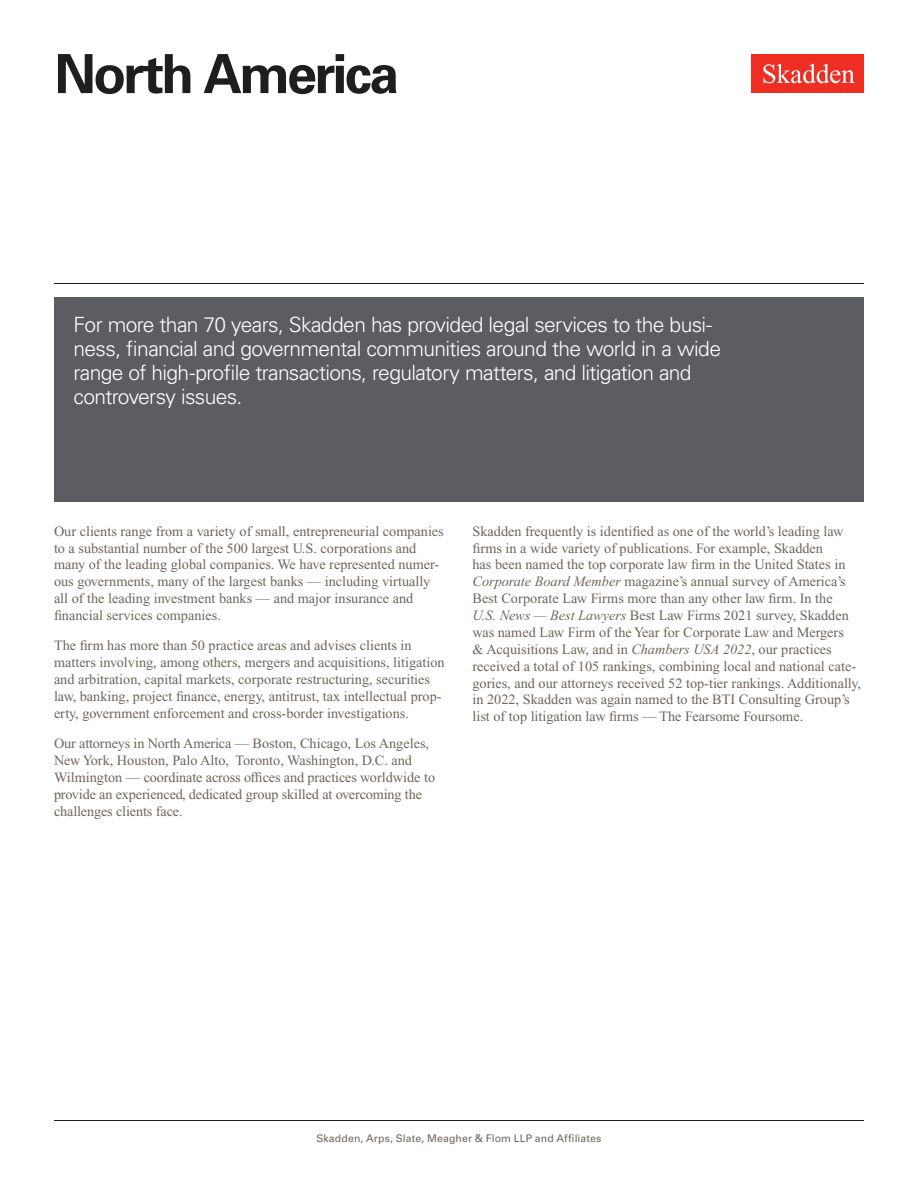
<style>
.page{position:relative;width:918px;height:1188px;background:#fff}
.page>*{position:absolute;margin:0;border:0;box-sizing:border-box;transform-origin:0 0}
.Practice_Area{font:700 54px "Univers LT Std";letter-spacing:-.055em;color:#1e1e1d}
.Feature_Box{font:300 21px/24px "Univers LT Std";letter-spacing:-.03em;color:#fff}
.Main_Body{font:14.25px/16.8px "Times New Roman PS Std";color:#726458}
.t1{font:10.5px "Univers LT Std";letter-spacing:.01em;color:#726458}
.s1{font-style:italic}
</style>
<div class="page">
<div style="left:752px;top:54px;width:112px;height:39px;background:#ee2e22"></div>
<svg style="left:763px;top:64px;width:92px;height:19px"></svg>
<div style="left:54px;top:297px;width:810px;height:205px;background:#5b5d62"></div>
<hr style="left:54px;top:1120px;width:810px;height:1px;background:#1e1e1d">
<hr style="left:54px;top:283px;width:810px;height:1px;background:#1e1e1d">
<h1 class="Practice_Area" style="left:54px;top:42px;width:347px">North America</h1>
<h2 class="Feature_Box" style="left:74px;top:312px;width:649px">For more than 70 years, Skadden has provided legal services to the busi&shy;ness, financial and governmental communities around the world in a wide range of high-profile transactions, regulatory matters, and litigation and controversy issues.</h2>
<p class="Main_Body" style="left:54px;top:523px;width:391px">Our clients range from a variety of small, entrepreneurial companies to a substantial number of the 500 largest U.S. corporations and many of the leading global companies. We have represented numer&shy;ous governments, many of the largest banks — including virtually all of the leading investment banks — and major insurance and financial services companies.</p>
<p class="Main_Body" style="left:54px;top:637px;width:392px">The firm has more than 50 practice areas and advises clients in matters involving, among others, mergers and acquisitions, litigation and arbitration, capital markets, corporate restructuring, securities law, banking, project finance, energy, antitrust, tax intellectual prop&shy;erty, government enforcement and cross-border investigations.</p>
<p class="Main_Body" style="left:54px;top:735px;width:383px">Our attorneys in North America — Boston, Chicago, Los Angeles, New York, Houston, Palo Alto, Toronto, Washington, D.C. and Wilmington — coordinate across offices and practices worldwide to provide an experienced, dedicated group skilled at overcoming the challenges clients face.</p>
<p class="Main_Body" style="left:472px;top:523px;width:390px">Skadden frequently is identified as one of the world’s leading law firms in a wide variety of publications. For example, Skadden<br>has been named the top corporate law firm in the United States in <span class="s1">Corporate Board Member</span> magazine’s annual survey of America’s Best Corporate Law Firms more than any other law firm. In the<br><span class="s1">U.S. News — Best Lawyers</span> Best Law Firms 2021 survey, Skadden was named Law Firm of the Year for Corporate Law and Mergers<br>&amp; Acquisitions Law, and in <span class="s1">Chambers USA 2022</span>, our practices received a total of 105 rankings, combining local and national cate&shy;gories, and our attorneys received 52 top-tier rankings. Additionally, in 2022, Skadden was again named to the BTI Consulting Group’s list of top litigation law firms — The Fearsome Foursome.</p>
<p class="t1" style="left:316px;top:1132px;width:287px">Skadden, Arps, Slate, Meagher &amp; Flom LLP and Affiliates</p>
</div>
